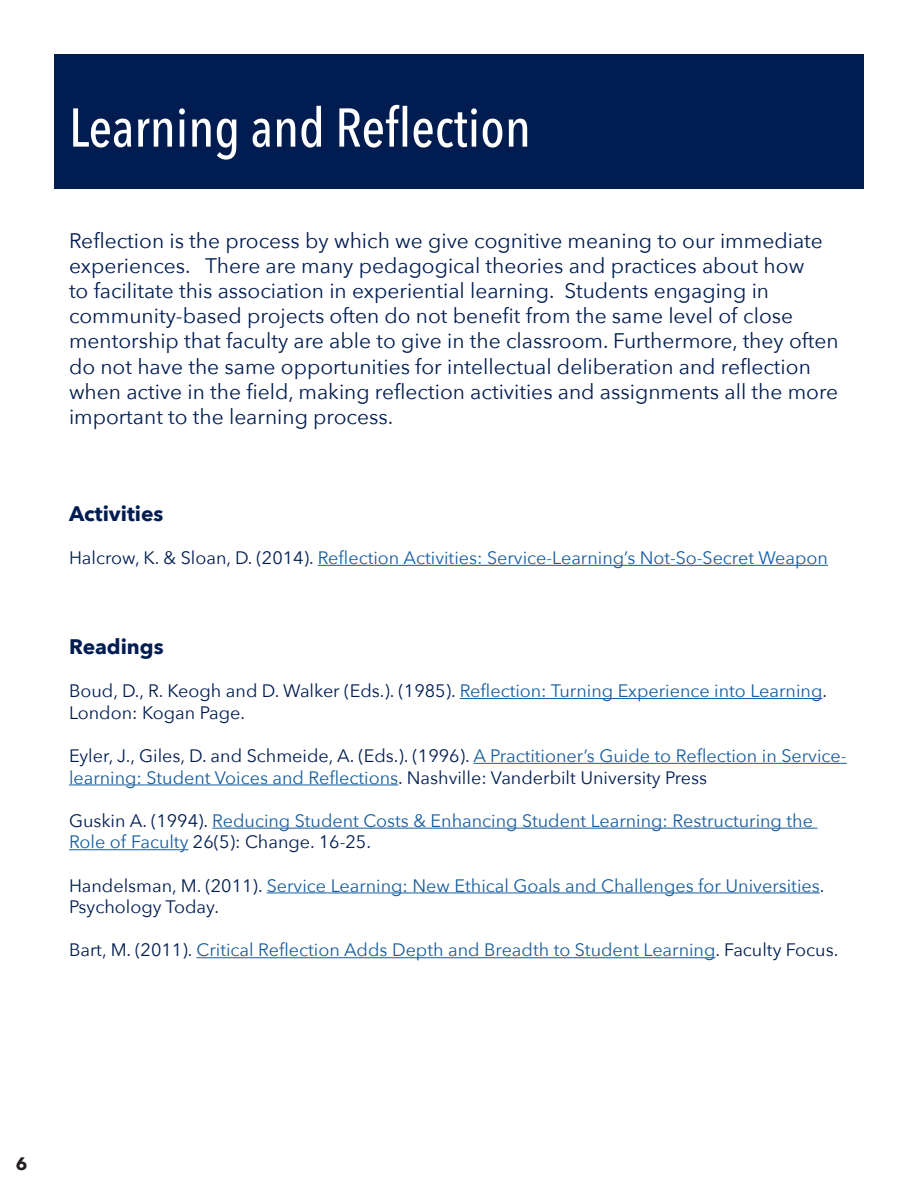
<style>
.page{position:relative;width:918px;height:1188px;background:#fff}
.page>*{position:absolute;margin:0;border:0;box-sizing:border-box;transform-origin:0 0}
.t1{font:500 54px "Avenir Next Condensed";color:#fff}
.t2{font:21px/25.2px "Avenir Next";color:#001c50}
.t3{font:700 21px "Avenir Next";color:#001c50}
.t4{font:18px/21.6px "Avenir Next";color:#175d9e}
.t5{font:18px/21.6px "Avenir Next";color:#001c50}
.t6{font:700 18px "Avenir Next";color:#231f20}
.s1{color:#001c50}
.s2{color:#175d9e}
</style>
<div class="page">
<div style="left:54px;top:54px;width:810px;height:135px;background:#001c50"></div>
<hr style="left:318px;top:565px;width:510px;height:1px;background:#175d9e">
<hr style="left:460px;top:698px;width:362px;height:1px;background:#175d9e">
<hr style="left:473px;top:763px;width:374px;height:1px;background:#175d9e">
<hr style="left:69px;top:784px;width:329px;height:1px;background:#175d9e">
<hr style="left:212px;top:828px;width:606px;height:1px;background:#175d9e">
<hr style="left:69px;top:849px;width:119px;height:1px;background:#175d9e">
<hr style="left:267px;top:893px;width:553px;height:1px;background:#175d9e">
<hr style="left:196px;top:957px;width:519px;height:1px;background:#175d9e">
<p class="t1" style="left:69px;top:95px;width:463px">Learning and Reflection</p>
<p class="t2" style="left:69px;top:227px;width:771px">Reflection is the process by which we give cognitive meaning to our immediate experiences. There are many pedagogical theories and practices about how<br>to facilitate this association in experiential learning. Students engaging in community-based projects often do not benefit from the same level of close mentorship that faculty are able to give in the classroom. Furthermore, they often do not have the same opportunities for intellectual deliberation and reflection when active in the field, making reflection activities and assignments all the more important to the learning process.</p>
<p class="t3" style="left:69px;top:495px;width:96px">Activities</p>
<p class="t4" style="left:69px;top:546px;width:760px"><span class="s1">Halcrow, K. &amp; Sloan, D. (2014).</span> Reflection Activities: Service-Learning’s Not-So-Secret Weapon</p>
<p class="t3" style="left:69px;top:628px;width:96px">Readings</p>
<p class="t5" style="left:69px;top:679px;width:760px">Boud, D., R. Keogh and D. Walker (Eds.). (1985). <span class="s2">Reflection: Turning Experience into Learning</span>.<br>London: Kogan Page.</p>
<p class="t5" style="left:69px;top:744px;width:779px">Eyler, J., Giles, D. and Schmeide, A. (Eds.). (1996). <span class="s2">A Practitioner’s Guide to Reflection in Service&shy;learning: Student Voices and Reflections</span>. Nashville: Vanderbilt University Press</p>
<p class="t4" style="left:69px;top:809px;width:746px"><span class="s1">Guskin A. (1994).</span> Reducing Student Costs &amp; Enhancing Student Learning: Restructuring the<br>Role of Faculty <span class="s1">26(5): Change. 16-25.</span></p>
<p class="t4" style="left:69px;top:874px;width:757px"><span class="s1">Handelsman, M. (2011).</span> Service Learning: New Ethical Goals and Challenges for Universities<span class="s1">.<br>Psychology Today.</span></p>
<p class="t4" style="left:69px;top:939px;width:771px"><span class="s1">Bart, M. (2011).</span> Critical Reflection Adds Depth and Breadth to Student Learning<span class="s1">. Faculty Focus.</span></p>
<p class="t6" style="left:16px;top:1148px;width:13px">6</p>
</div>
